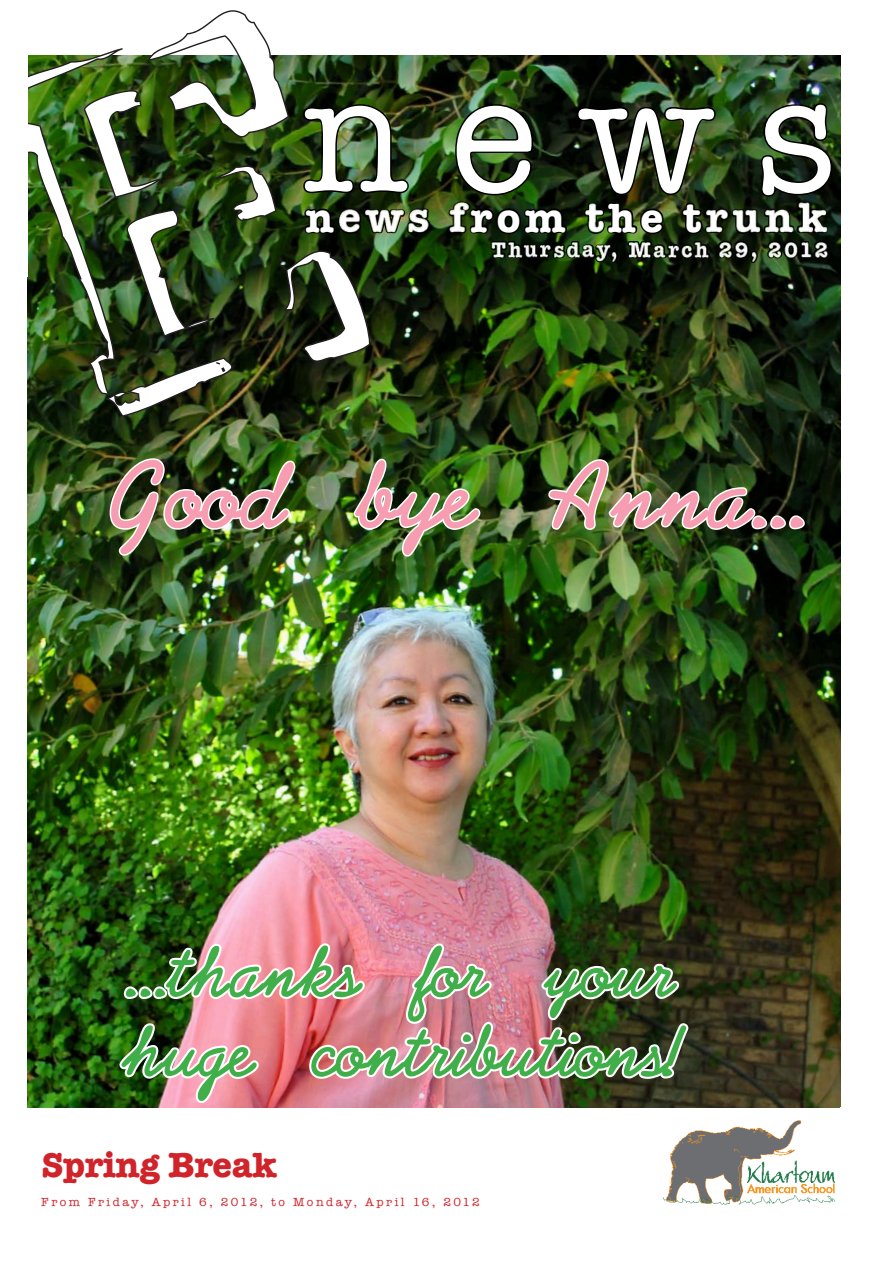
<style>
.page{position:relative;width:895px;height:1263px;background:#fff}
.page>*{position:absolute;margin:0;border:0;box-sizing:border-box;transform-origin:0 0}
.t1{font:165px "American Typewriter";color:#fff}
.t2{font:700 97.5px "Abbruze";color:#f69db1}
.t3{font:700 75.6px/79.5px "Abbruze";color:#40ae49}
.t4{font:700 42px "American Typewriter";letter-spacing:.11em;color:#fff}
.t5{font:700 36px "American Typewriter";letter-spacing:-.01em;color:#d1232a}
.t6{font:700 21px "American Typewriter";letter-spacing:.115em;color:#fff}
.t7{font:12px "American Typewriter";letter-spacing:.21em;color:#d1232a}
</style>
<div class="page">
<img style="left:27px;top:55px;width:814px;height:1052px">
<img style="left:663px;top:1120px;width:173px;height:85px">
<img style="left:370px;top:104px;width:39px;height:89px">
<img style="left:455px;top:104px;width:78px;height:91px">
<img style="left:577px;top:107px;width:138px;height:88px">
<img style="left:761px;top:103px;width:71px;height:94px">
<img style="left:470px;top:209px;width:24px;height:24px">
<img style="left:496px;top:209px;width:25px;height:25px">
<img style="left:524px;top:209px;width:43px;height:24px">
<img style="left:607px;top:202px;width:30px;height:31px">
<img style="left:640px;top:209px;width:23px;height:25px">
<img style="left:682px;top:203px;width:20px;height:31px">
<img style="left:110px;top:458px;width:185px;height:98px">
<img style="left:354px;top:459px;width:126px;height:98px">
<img style="left:548px;top:459px;width:257px;height:71px">
<img style="left:119px;top:943px;width:569px;height:160px">
<img style="left:27px;top:10px;width:343px;height:407px">
<img style="left:767px;top:241px;width:62px;height:18px">
<img style="left:539px;top:244px;width:73px;height:18px">
<img style="left:338px;top:202px;width:132px;height:32px">
<img style="left:584px;top:203px;width:21px;height:31px">
<img style="left:796px;top:202px;width:31px;height:31px">
<h1 class="t1" style="left:302px;top:10px;width:536px">news</h1>
<h3 class="t4" style="left:305px;top:181px;width:522px">news from the trunk</h3>
<h3 class="t6" style="left:492px;top:231px;width:338px">Thursday, March 29, 2012</h3>
<h2 class="t2" style="left:108px;top:446px;width:697px">Good bye Anna...</h2>
<h3 class="t3" style="left:121px;top:938px;width:564px">...thanks for your huge contributions!</h3>
<h3 class="t5" style="left:42px;top:1134px;width:237px">Spring Break</h3>
<p class="t7" style="left:41px;top:1193px;width:440px">From Friday, April 6, 2012, to Monday, April 16, 2012</p>
</div>
